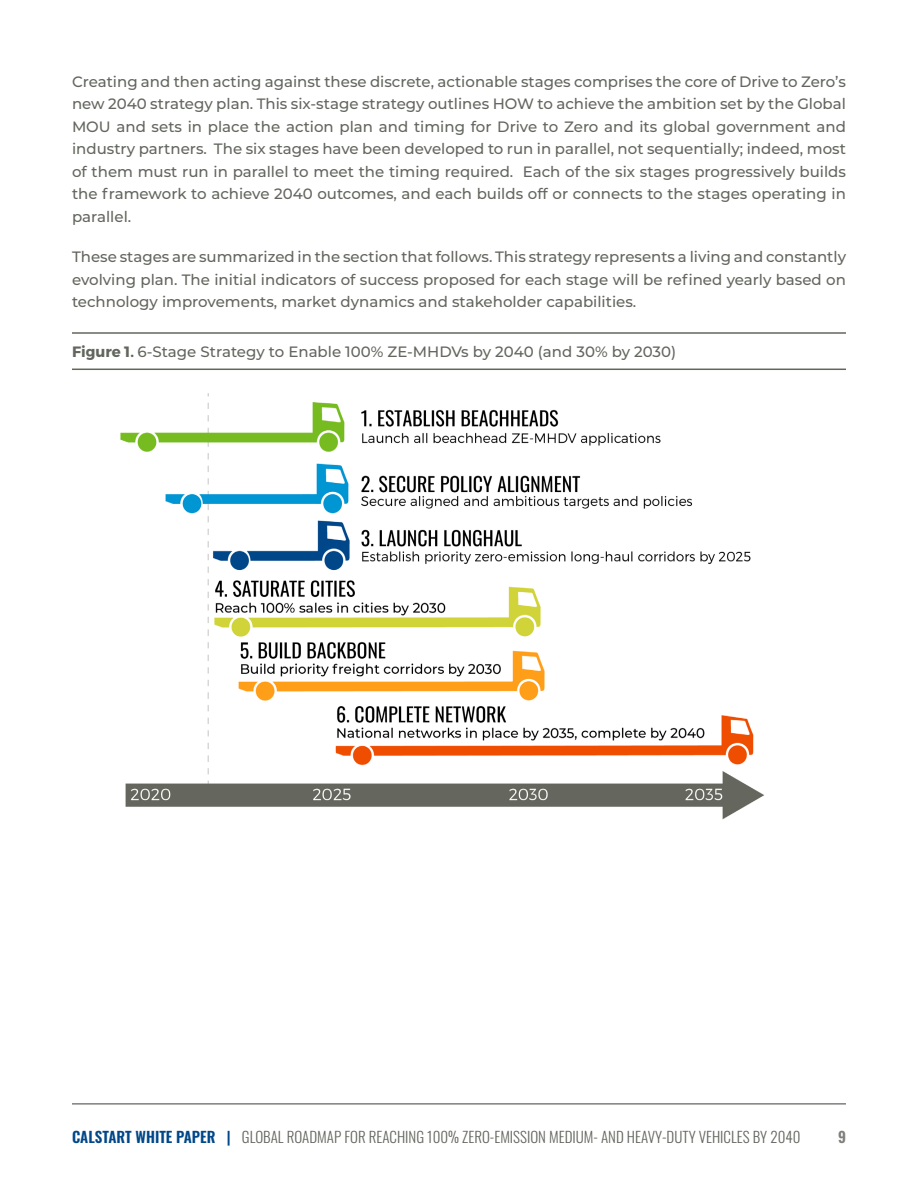
<style>
.page{position:relative;width:918px;height:1188px;background:#fff}
.page>*{position:absolute;margin:0;border:0;box-sizing:border-box;transform-origin:0 0}
.Text{font:500 15px/22.5px "Montserrat";color:#63665e;text-align:justify}
.Footer_Text{font:300 15px "Oswald";color:#63665e}
.Figures_and_Tables_C{font:500 15px "Montserrat";color:#63665e}
.Page_Number{font:600 15px "Oswald";color:#7e807b}
.s1{font-weight:700}
.s2{font-weight:600;color:#004789}
</style>
<div class="page">
<hr style="left:72px;top:1103px;width:774px;height:2px;background:#7e807b">
<hr style="left:72px;top:369px;width:774px;height:1px;background:#63665e">
<hr style="left:72px;top:332px;width:774px;height:2px;background:#63665e">
<img style="left:120px;top:393px;width:644px;height:427px">
<p class="Text" style="left:72px;top:69px;width:776px">Creating and then acting against these discrete, actionable stages comprises the core of Drive to Zero’s new 2040 strategy plan. This six-stage strategy outlines HOW to achieve the ambition set by the Global MOU and sets in place the action plan and timing for Drive to Zero and its global government and industry partners. The six stages have been developed to run in parallel, not sequentially; indeed, most of them must run in parallel to meet the timing required. Each of the six stages progressively builds the framework to achieve 2040 outcomes, and each builds off or connects to the stages operating in parallel.</p>
<p class="Text" style="left:72px;top:245px;width:776px">These stages are summarized in the section that follows. This strategy represents a living and constantly evolving plan. The initial indicators of success proposed for each stage will be refined yearly based on technology improvements, market dynamics and stakeholder capabilities.</p>
<p class="Figures_and_Tables_C" style="left:72px;top:341px;width:606px"><span class="s1">Figure 1.</span> 6-Stage Strategy to Enable 100% ZE-MHDVs by 2040 (and 30% by 2030)</p>
<p class="Footer_Text" style="left:72px;top:1123px;width:730px"><span class="s2">CALSTART WHITE PAPER |</span> GLOBAL ROADMAP FOR REACHING 100% ZERO-EMISSION MEDIUM- AND HEAVY-DUTY VEHICLES BY 2040</p>
<p class="Page_Number" style="left:838px;top:1129px;width:9px">9</p>
</div>
